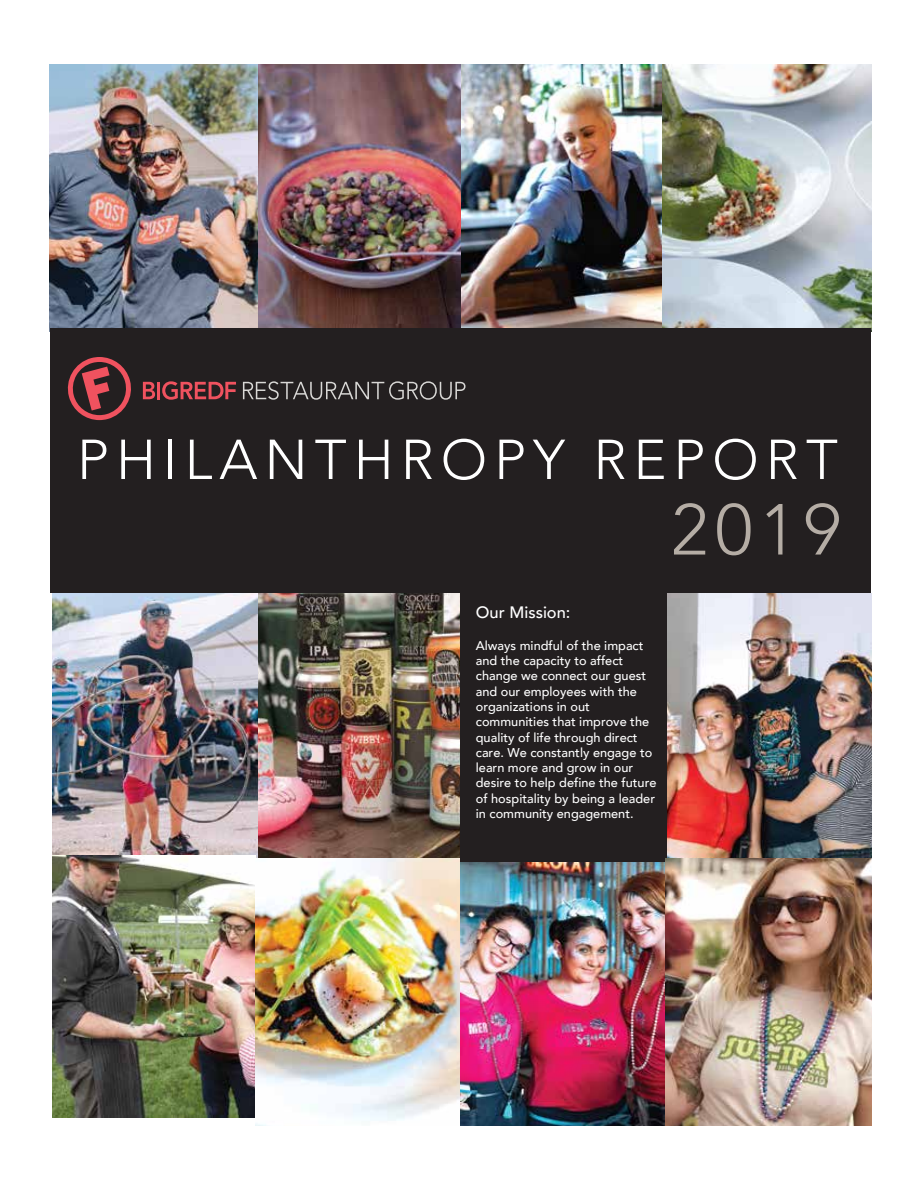
<style>
.page{position:relative;width:918px;height:1188px;background:#fff}
.page>*{position:absolute;margin:0;border:0;box-sizing:border-box;transform-origin:0 0}
.t1{font:300 71.4px "Avenir";color:#b5ada5}
.t2{font:300 55.65px "Avenir";letter-spacing:.125em;color:#fff}
.t3{font:500 16.5px "Avenir";color:#fff}
.t4{font:500 12.75px/15.3px "Avenir";color:#fff}
</style>
<div class="page">
<img style="left:256px;top:858px;width:615px;height:267px">
<img style="left:667px;top:594px;width:205px;height:267px">
<img style="left:52px;top:593px;width:408px;height:264px">
<img style="left:461px;top:64px;width:410px;height:265px">
<img style="left:257px;top:64px;width:204px;height:265px">
<img style="left:49px;top:64px;width:208px;height:267px">
<div style="left:460px;top:553px;width:207px;height:309px;background:#231f20"></div>
<div style="left:51px;top:329px;width:820px;height:264px;background:#231f20"></div>
<svg style="left:67px;top:357px;width:64px;height:63px"></svg>
<svg style="left:143px;top:382px;width:12px;height:17px"></svg>
<hr style="left:157px;top:382px;width:3px;height:17px;background:#f0525f">
<svg style="left:162px;top:381px;width:74px;height:19px"></svg>
<svg style="left:243px;top:381px;width:223px;height:19px"></svg>
<img style="left:52px;top:856px;width:204px;height:261px">
<h2 class="t2" style="left:77px;top:427px;width:762px">PHILANTHROPY REPORT</h2>
<h1 class="t1" style="left:671px;top:488px;width:171px">2019</h1>
<p class="t3" style="left:476px;top:598px;width:96px">Our Mission:</p>
<p class="t4" style="left:476px;top:637px;width:182px">Always mindful of the impact and the capacity to affect change we connect our guest and our employees with the organizations in out communities that improve the quality of life through direct care. We constantly engage to learn more and grow in our desire to help define the future of hospitality by being a leader in community engagement.</p>
</div>
